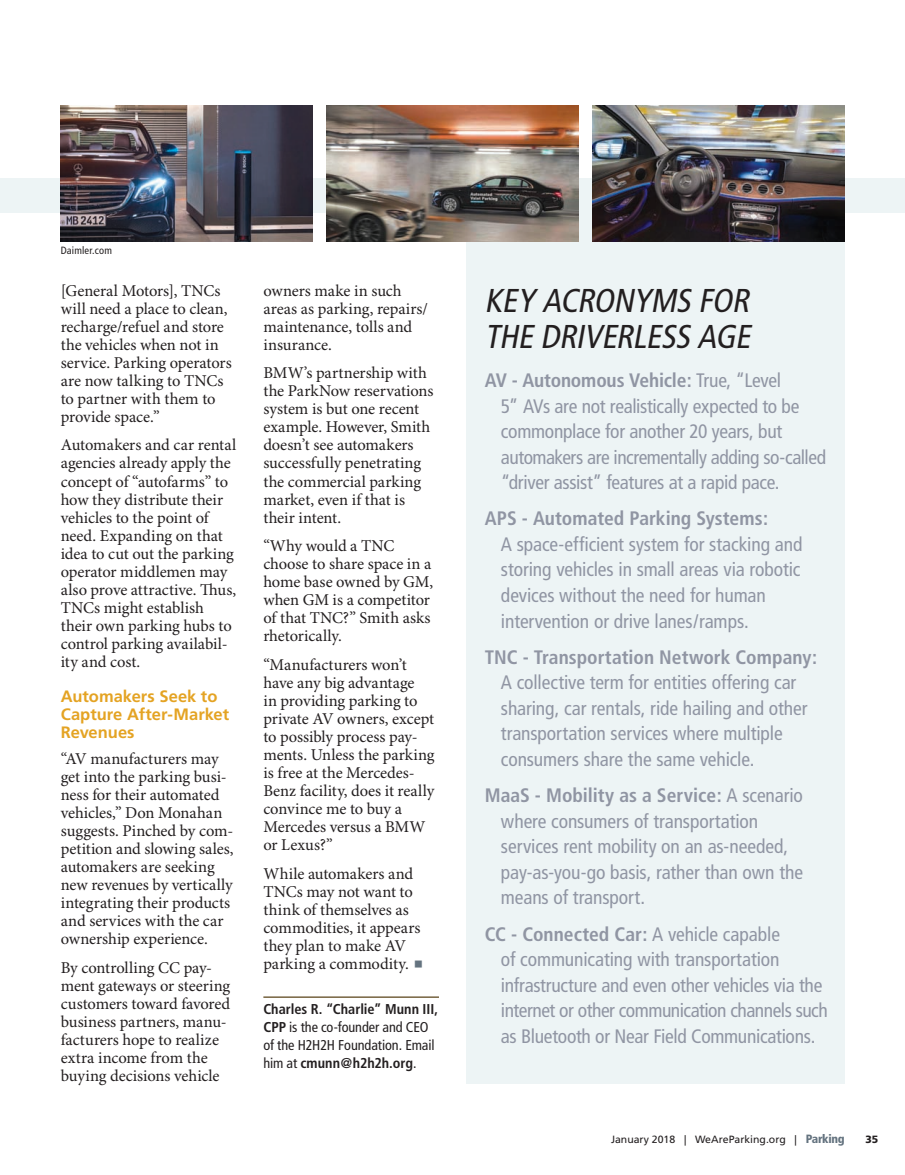
<style>
.page{position:relative;width:905px;height:1175px;background:#fff}
.page>*{position:absolute;margin:0;border:0;box-sizing:border-box;transform-origin:0 0}
.departments_subhead{font:italic condensed 33px/36px "Frutiger";color:#231f20}
.department_body{font:condensed 19.5px/25.5px "Frutiger";letter-spacing:-.01em;color:#9095a3}
.body{font:16.5px/18px "Minion Pro";letter-spacing:-.005em;color:#231f20}
.subhead{font:700 16.5px/18px "Frutiger";color:#e4a323}
.author{font:condensed 14.25px/18px "Frutiger";letter-spacing:-.005em;color:#231f20}
.t1{font:10.5px "Frutiger";color:#231f20}
.department_body-2{font:condensed 10.5px "Frutiger";letter-spacing:.015em;color:#231f20}
.t2{font:900 10.5px "Frutiger";color:#231f20}
.s1{font-weight:700}
.s2{font-weight:900;font-stretch:condensed;font-size:12px;color:#64737f}
</style>
<div class="page">
<div style="left:466px;top:200px;width:378px;height:883px;background:#edf4f5"></div>
<div style="left:0;top:178px;width:904px;height:35px;background:#edf4f5"></div>
<hr style="left:263px;top:996px;width:176px;height:1px;background:#766340">
<img style="left:61px;top:105px;width:251px;height:137px">
<img style="left:326px;top:105px;width:252px;height:137px">
<img style="left:592px;top:105px;width:252px;height:137px">
<p class="department_body-2" style="left:61px;top:244px;width:53px">Daimler.com</p>
<p class="body" style="left:61px;top:282px;width:172px">[General Motors], TNCs will need a place to clean, recharge/refuel and store the vehicles when not in service. Parking operators are now talking to TNCs to partner with them to provide space.”</p>
<p class="body" style="left:61px;top:437px;width:177px">Automakers and car rental agencies already apply the concept of “autofarms” to how they distribute their vehicles to the point of need. Expanding on that idea to cut out the parking operator middlemen may also prove attractive. Thus,<br>TNCs might establish their own parking hubs to control parking availabil&shy;ity and cost.</p>
<p class="subhead" style="left:61px;top:687px;width:170px">Automakers Seek to<br>Capture After-Market<br>Revenues</p>
<p class="body" style="left:61px;top:750px;width:174px">“AV manufacturers may get into the parking busi&shy;ness for their automated vehicles,” Don Monahan suggests. Pinched by com&shy;petition and slowing sales, automakers are seeking new revenues by vertically integrating their products and services with the car ownership experience.</p>
<p class="body" style="left:61px;top:959px;width:171px">By controlling CC pay&shy;ment gateways or steering customers toward favored business partners, manu&shy;facturers hope to realize extra income from the buying decisions vehicle</p>
<p class="body" style="left:263px;top:282px;width:166px">owners make in such areas as parking, repairs/ maintenance, tolls and insurance.</p>
<p class="body" style="left:263px;top:365px;width:172px">BMW’s partnership with the ParkNow reservations system is but one recent example. However, Smith doesn’t see automakers successfully penetrating the commercial parking market, even if that is their intent.</p>
<p class="body" style="left:263px;top:538px;width:171px">“Why would a TNC choose to share space in a home base owned by GM, when GM is a competitor of that TNC?” Smith asks rhetorically.</p>
<p class="body" style="left:263px;top:656px;width:173px">“Manufacturers won’t have any big advantage<br>in providing parking to private AV owners, except to possibly process pay&shy;ments. Unless the parking is free at the Mercedes-<br>Benz facility, does it really convince me to buy a<br>Mercedes versus a BMW or Lexus?”</p>
<p class="body" style="left:263px;top:865px;width:158px">While automakers and<br>TNCs may not want to think of themselves as commodities, it appears they plan to make AV parking a commodity.</p>
<p class="author" style="left:263px;top:1000px;width:176px"><span class="s1">Charles R. “Charlie” Munn III,<br>CPP</span> is the co-founder and CEO of the H2H2H Foundation. Email him at <span class="s1">cmunn@h2h2h.org</span>.</p>
<p class="departments_subhead" style="left:484px;top:283px;width:274px">KEY ACRONYMS FOR<br>THE DRIVERLESS AGE</p>
<p class="department_body" style="left:501px;top:368px;width:326px;text-indent:-16px"><span class="s1">AV - Autonomous Vehicle:</span> True, “Level<br>5” AVs are not realistically expected to be commonplace for another 20 years, but automakers are incrementally adding so-called “driver assist” features at a rapid pace.</p>
<p class="department_body" style="left:501px;top:506px;width:303px;text-indent:-16px"><span class="s1">APS - Automated Parking Systems:<br></span>A space-efficient system for stacking and storing vehicles in small areas via robotic devices without the need for human intervention or drive lanes/ramps.</p>
<p class="department_body" style="left:501px;top:644px;width:318px;text-indent:-16px"><span class="s1">TNC - Transportation Network Company:<br></span>A collective term for entities offering car sharing, car rentals, ride hailing and other transportation services where multiple consumers share the same vehicle.</p>
<p class="department_body" style="left:501px;top:783px;width:303px;text-indent:-16px"><span class="s1">MaaS - Mobility as a Service:</span> A scenario where consumers of transportation services rent mobility on an as-needed, pay-as-you-go basis, rather than own the means of transport.</p>
<p class="department_body" style="left:501px;top:921px;width:328px;text-indent:-16px"><span class="s1">CC - Connected Car:</span> A vehicle capable<br>of communicating with transportation infrastructure and even other vehicles via the internet or other communication channels such as Bluetooth or Near Field Communications.</p>
<p class="t1" style="left:611px;top:1133px;width:235px">January 2018 | WeAreParking.org | <span class="s2">Parking</span></p>
<p class="t2" style="left:865px;top:1133px;width:14px">35</p>
</div>
